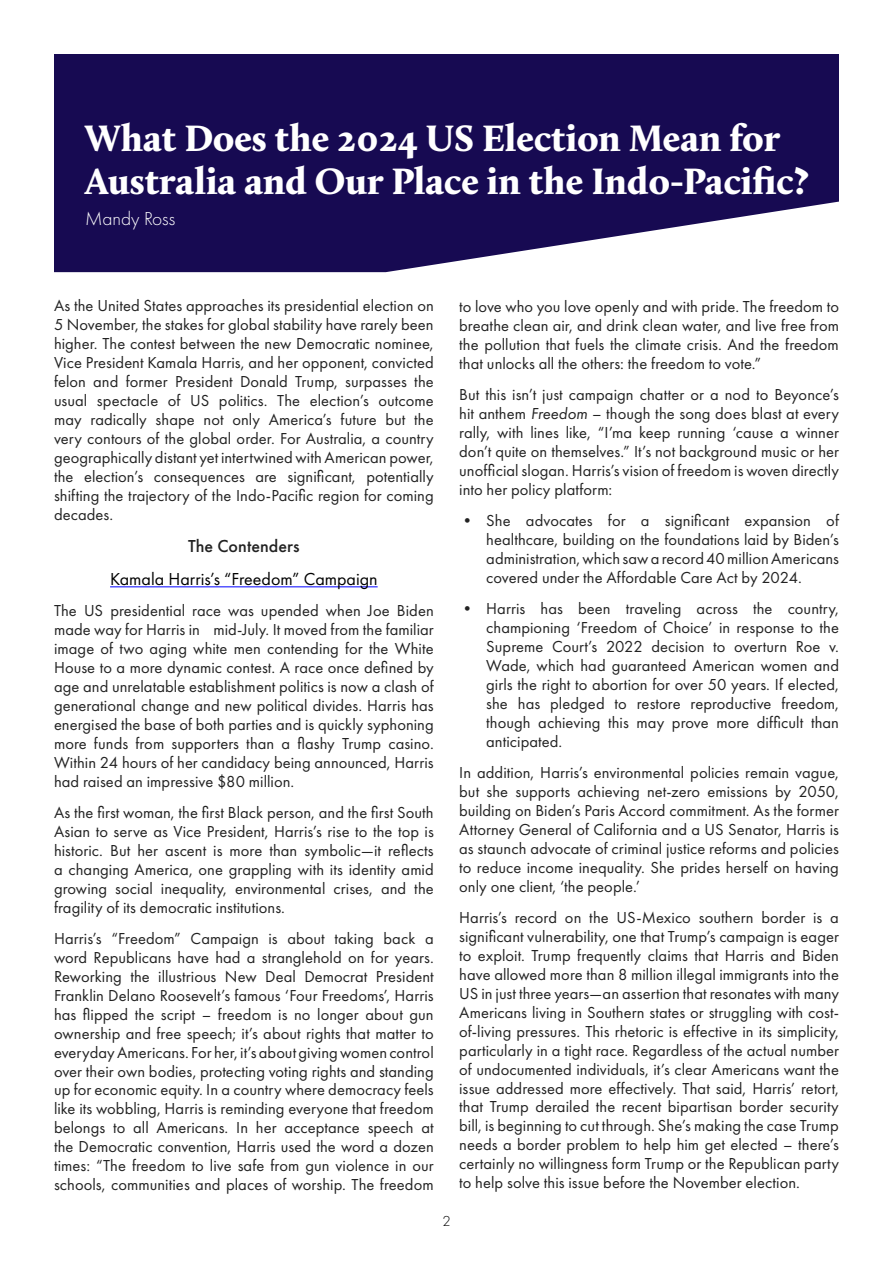
<style>
.page{position:relative;width:893px;height:1263px;background:#fff}
.page>*{position:absolute;margin:0;border:0;box-sizing:border-box;transform-origin:0 0}
.t1{font:900 37.95px/42.8px "Calluna";color:#fff}
.t2{font:300 19.5px "Futura PT";color:#fff}
.t3{font:18px "Futura PT";color:#000}
.t4{font:500 18px "Futura PT";letter-spacing:.005em;color:#222}
.t5{font:16.5px/18.9px "Futura PT";letter-spacing:.005em;color:#222;text-align:justify}
.t6{font:300 15px "Futura PT";color:#000}
.s1{font-style:italic}
</style>
<div class="page">
<svg style="left:54px;top:54px;width:785px;height:218px;background:#2c2062"></svg>
<hr style="left:110px;top:586px;width:268px;height:1px;background:#00f">
<h1 class="t1" style="left:85px;top:116px;width:725px">What Does the 2024 US Election Mean for<br>Australia and Our Place in the Indo-Pacific?</h1>
<p class="t2" style="left:85px;top:207px;width:92px">Mandy Ross</p>
<p class="t5" style="left:54px;top:296px;width:381px">As the United States approaches its presidential election on 5 November, the stakes for global stability have rarely been higher. The contest between the new Democratic nominee, Vice President Kamala Harris, and her opponent, convicted felon and former President Donald Trump, surpasses the usual spectacle of US politics. The election’s outcome may radically shape not only America’s future but the very contours of the global order. For Australia, a country geographically distant yet intertwined with American power, the election’s consequences are significant, potentially shifting the trajectory of the Indo-Pacific region for coming decades.</p>
<p class="t4" style="left:188px;top:535px;width:113px">The Contenders</p>
<p class="t3" style="left:110px;top:568px;width:269px">Kamala Harris’s “Freedom” Campaign</p>
<p class="t5" style="left:54px;top:601px;width:381px">The US presidential race was upended when Joe Biden made way for Harris in mid-July. It moved from the familiar image of two aging white men contending for the White House to a more dynamic contest. A race once defined by age and unrelatable establishment politics is now a clash of generational change and new political divides. Harris has energised the base of both parties and is quickly syphoning more funds from supporters than a flashy Trump casino.<br>Within 24 hours of her candidacy being announced, Harris had raised an impressive $80 million.</p>
<p class="t5" style="left:54px;top:803px;width:381px">As the first woman, the first Black person, and the first South Asian to serve as Vice President, Harris’s rise to the top is historic. But her ascent is more than symbolic—it reflects a changing America, one grappling with its identity amid growing social inequality, environmental crises, and the fragility of its democratic institutions.</p>
<p class="t5" style="left:54px;top:929px;width:381px">Harris’s “Freedom” Campaign is about taking back a word Republicans have had a stranglehold on for years.<br>Reworking the illustrious New Deal Democrat President Franklin Delano Roosevelt’s famous ‘Four Freedoms’, Harris has flipped the script – freedom is no longer about gun ownership and free speech; it’s about rights that matter to everyday Americans. For her, it’s about giving women control over their own bodies, protecting voting rights and standing up for economic equity. In a country where democracy feels like its wobbling, Harris is reminding everyone that freedom belongs to all Americans. In her acceptance speech at the Democratic convention, Harris used the word a dozen times: “The freedom to live safe from gun violence in our schools, communities and places of worship. The freedom</p>
<p class="t6" style="left:442px;top:1213px;width:10px">2</p>
<p class="t5" style="left:459px;top:297px;width:381px">to love who you love openly and with pride. The freedom to breathe clean air, and drink clean water, and live free from the pollution that fuels the climate crisis. And the freedom that unlocks all the others: the freedom to vote.”</p>
<p class="t5" style="left:459px;top:385px;width:381px">But this isn’t just campaign chatter or a nod to Beyonce’s hit anthem <span class="s1">Freedom</span> – though the song does blast at every rally, with lines like, “I’ma keep running ‘cause a winner don’t quite on themselves.” It’s not background music or her unofficial slogan. Harris’s vision of freedom is woven directly into her policy platform:</p>
<p class="t5" style="left:486px;top:511px;width:354px;text-indent:-27px">• She advocates for a significant expansion of healthcare, building on the foundations laid by Biden’s administration, which saw a record 40 million Americans covered under the Affordable Care Act by 2024.</p>
<p class="t5" style="left:486px;top:599px;width:354px;text-indent:-27px">• Harris has been traveling across the country, championing ‘Freedom of Choice’ in response to the Supreme Court’s 2022 decision to overturn Roe v.<br>Wade, which had guaranteed American women and girls the right to abortion for over 50 years. If elected, she has pledged to restore reproductive freedom, though achieving this may prove more difficult than anticipated.</p>
<p class="t5" style="left:459px;top:763px;width:381px">In addition, Harris’s environmental policies remain vague, but she supports achieving net-zero emissions by 2050, building on Biden’s Paris Accord commitment. As the former Attorney General of California and a US Senator, Harris is as staunch advocate of criminal justice reforms and policies to reduce income inequality. She prides herself on having only one client, ‘the people.’</p>
<p class="t5" style="left:459px;top:908px;width:381px">Harris’s record on the US-Mexico southern border is a significant vulnerability, one that Trump’s campaign is eager to exploit. Trump frequently claims that Harris and Biden have allowed more than 8 million illegal immigrants into the US in just three years—an assertion that resonates with many Americans living in Southern states or struggling with cost&shy;of-living pressures. This rhetoric is effective in its simplicity, particularly in a tight race. Regardless of the actual number of undocumented individuals, it’s clear Americans want the issue addressed more effectively. That said, Harris’ retort, that Trump derailed the recent bipartisan border security bill, is beginning to cut through. She’s making the case Trump needs a border problem to help him get elected – there’s certainly no willingness form Trump or the Republican party to help solve this issue before the November election.</p>
</div>
